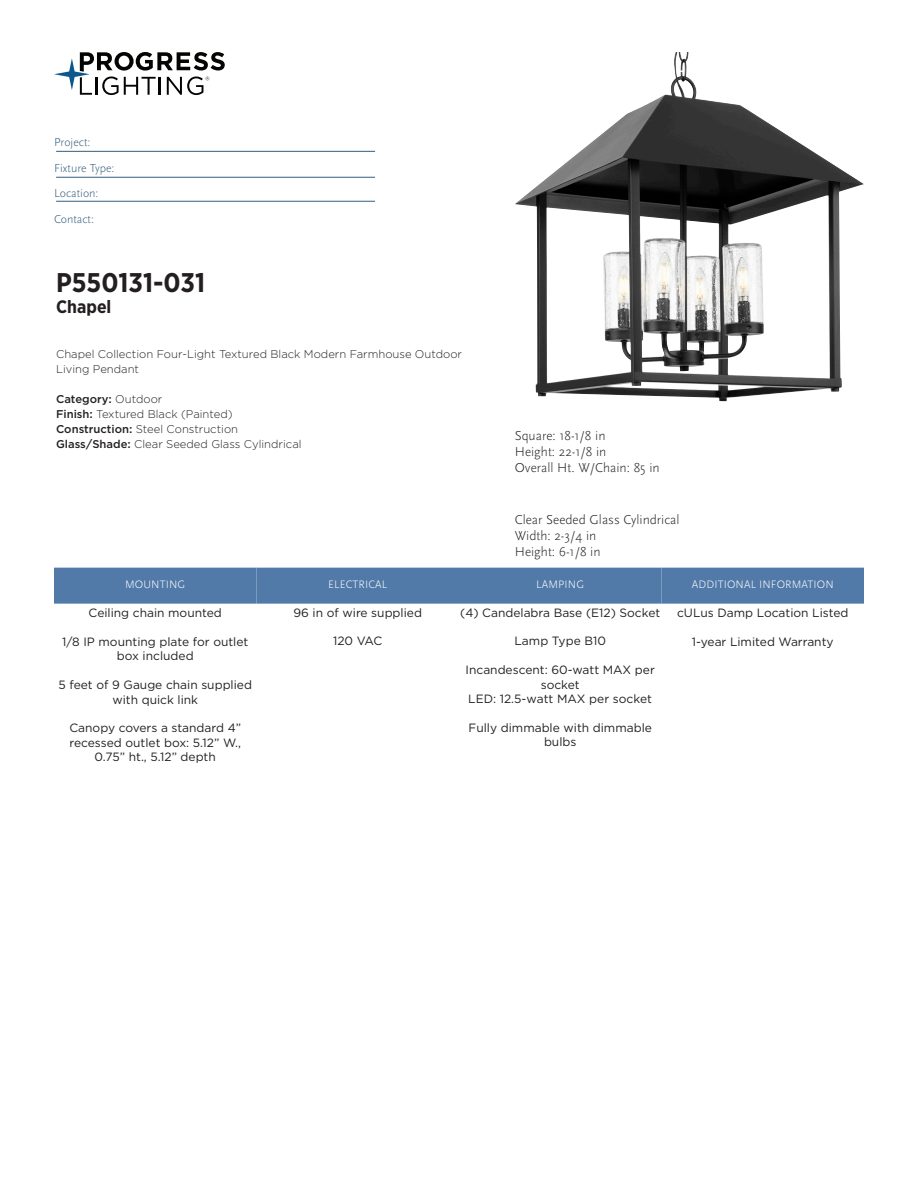
<style>
.page{position:relative;width:918px;height:1188px;background:#fff}
.page>*{position:absolute;margin:0;border:0;box-sizing:border-box;transform-origin:0 0}
.SKU{font:700 27px "Gotham Narrow";color:#231f20}
.Heading{font:700 18px "Gotham Narrow";color:#231f20}
.t1{font:300 13.5px "Scala Sans Pro";color:#231f20}
.Information{font:12px/14.4px "Gotham";color:#231f20;text-align:center}
.t2{font:300 12px "Scala Sans Pro";color:#345d7b}
.Description_body{font:300 11.25px/15px "Gotham";color:#231f20}
.Information-Heading{font:300 11.25px "Scala Sans Pro";letter-spacing:.01em;color:#fff}
.Description_body-2{font:500 11.25px "Gotham";color:#231f20}
.s1{font-weight:300}
.s2{font-weight:500}
</style>
<div class="page">
<svg style="left:54px;top:52px;width:171px;height:43px"></svg>
<hr style="left:56px;top:151px;width:319px;height:1px;background:#345d7b">
<hr style="left:56px;top:177px;width:319px;height:1px;background:#345d7b">
<hr style="left:56px;top:201px;width:319px;height:1px;background:#345d7b">
<img style="left:515px;top:52px;width:349px;height:349px">
<div style="left:54px;top:568px;width:202px;height:36px;background:#527aa8"></div>
<div style="left:256px;top:568px;width:203px;height:36px;background:#527aa8"></div>
<div style="left:459px;top:568px;width:203px;height:36px;background:#527aa8"></div>
<div style="left:662px;top:568px;width:202px;height:36px;background:#527aa8"></div>
<p class="t2" style="left:54px;top:135px;width:38px">Project:</p>
<p class="t2" style="left:54px;top:161px;width:62px">Fixture Type:</p>
<p class="t2" style="left:54px;top:186px;width:46px">Location:</p>
<p class="t2" style="left:54px;top:212px;width:42px">Contact:</p>
<p class="SKU" style="left:56px;top:265px;width:151px">P550131-031</p>
<p class="Heading" style="left:56px;top:295px;width:57px">Chapel</p>
<p class="Description_body" style="left:56px;top:346px;width:407px">Chapel Collection Four-Light Textured Black Modern Farmhouse Outdoor<br>Living Pendant</p>
<p class="Description_body-2" style="left:56px;top:391px;width:108px">Category: <span class="s1">Outdoor</span></p>
<p class="Description_body" style="left:56px;top:406px;width:178px"><span class="s2">Finish:</span> Textured Black (Painted)</p>
<p class="Description_body" style="left:56px;top:421px;width:183px"><span class="s2">Construction:</span> Steel Construction</p>
<p class="Description_body" style="left:56px;top:436px;width:247px"><span class="s2">Glass/Shade:</span> Clear Seeded Glass Cylindrical</p>
<p class="t1" style="left:515px;top:428px;width:92px">Square: 18-1/8 in</p>
<p class="t1" style="left:515px;top:444px;width:93px">Height: 22-1/8 in</p>
<p class="t1" style="left:515px;top:460px;width:146px">Overall Ht. W/Chain: 85 in</p>
<p class="t1" style="left:515px;top:512px;width:166px">Clear Seeded Glass Cylindrical</p>
<p class="t1" style="left:515px;top:528px;width:83px">Width: 2-3/4 in</p>
<p class="t1" style="left:515px;top:544px;width:87px">Height: 6-1/8 in</p>
<p class="Information-Heading" style="left:125px;top:578px;width:62px">MOUNTING</p>
<p class="Information" style="left:89px;top:606px;width:135px">Ceiling chain mounted</p>
<p class="Information" style="left:62px;top:634px;width:188px">1/8 IP mounting plate for outlet box included</p>
<p class="Information" style="left:58px;top:678px;width:195px">5 feet of 9 Gauge chain supplied with quick link</p>
<p class="Information" style="left:69px;top:721px;width:173px">Canopy covers a standard 4” recessed outlet box: 5.12” W.,<br>0.75” ht., 5.12” depth</p>
<p class="Information-Heading" style="left:328px;top:578px;width:61px">ELECTRICAL</p>
<p class="Information" style="left:293px;top:605px;width:130px">96 in of wire supplied</p>
<p class="Information" style="left:333px;top:634px;width:51px">120 VAC</p>
<p class="Information-Heading" style="left:536px;top:578px;width:49px">LAMPING</p>
<p class="Information" style="left:460px;top:605px;width:202px">(4) Candelabra Base (E12) Socket</p>
<p class="Information" style="left:515px;top:634px;width:93px">Lamp Type B10</p>
<p class="Information" style="left:466px;top:663px;width:191px">Incandescent: 60-watt MAX per socket<br>LED: 12.5-watt MAX per socket</p>
<p class="Information" style="left:469px;top:721px;width:185px">Fully dimmable with dimmable bulbs</p>
<p class="Information-Heading" style="left:692px;top:578px;width:143px">ADDITIONAL INFORMATION</p>
<p class="Information" style="left:677px;top:606px;width:173px">cULus Damp Location Listed</p>
<p class="Information" style="left:692px;top:634px;width:143px">1-year Limited Warranty</p>
</div>
